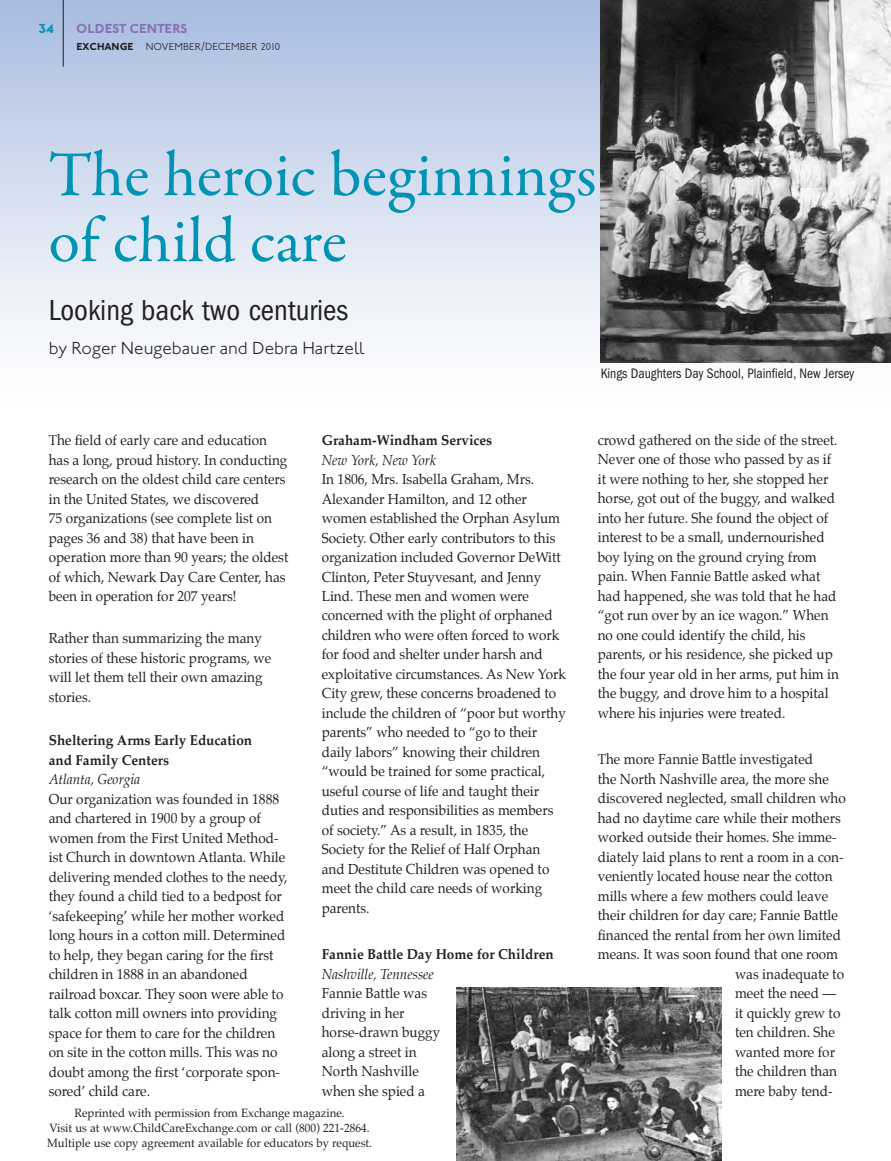
<style>
.page{position:relative;width:891px;height:1161px;background:#fff}
.page>*{position:absolute;margin:0;border:0;box-sizing:border-box;transform-origin:0 0}
.t1{font:64.5px/66px "Garamond Premr Pro";color:#0093b4}
.t2{font:30px "Franklin Got Cd ITC";color:#231f20}
.t3{font:300 18px "Johnston ITC";color:#231f20}
.t4{font:14.25px/19.5px "Palatino";color:#231f20;scale:.95 1}
.t5{font:700 14.25px/19.5px "Palatino";color:#231f20;scale:.95 1}
.t6{font:italic 14.25px "Palatino";color:#231f20;scale:.95 1}
.t7{font:14.25px "Franklin Got Cd ITC";color:#231f20;scale:.95 1}
.t8{font:700 13.5px "Johnston ITC";letter-spacing:-.015em;color:#8972b3}
.t9{font:700 13.5px "Johnston ITC";color:#0093b4}
.t10{font:12px/15px "Palatino";color:#231f20;text-align:center;scale:.95 1}
.t11{font:300 10.5px "Johnston ITC";color:#231f20}
.s1{font-weight:700}
</style>
<div class="page">
<div style="left:0;top:0;width:891px;height:418px;background:linear-gradient(to bottom,#aabde1,#fff)"></div>
<hr style="left:63px;top:0;width:1px;height:67px;background:#231f20">
<img style="left:457px;top:987px;width:265px;height:174px">
<img style="left:601px;top:0;width:290px;height:362px">
<p class="t9" style="left:38px;top:21px;width:17px">34</p>
<p class="t8" style="left:76px;top:21px;width:113px">OLDEST CENTERS</p>
<p class="t11" style="left:76px;top:40px;width:206px"><span class="s1">EXCHANGE</span> NOVEMBER/DECEMBER 2010</p>
<h1 class="t1" style="left:49px;top:143px;width:549px">The heroic beginnings of child care</h1>
<h2 class="t2" style="left:49px;top:293px;width:301px">Looking back two centuries</h2>
<p class="t3" style="left:49px;top:337px;width:318px">by Roger Neugebauer and Debra Hartzell</p>
<p class="t4" style="left:49px;top:431px;width:254px">The field of early care and education has a long, proud history. In conducting research on the oldest child care centers in the United States, we discovered<br>75 organizations (see complete list on pages 36 and 38) that have been in operation more than 90 years; the oldest of which, Newark Day Care Center, has been in operation for 207 years!</p>
<p class="t4" style="left:49px;top:629px;width:236px">Rather than summarizing the many stories of these historic programs, we will let them tell their own amazing stories.</p>
<p class="t5" style="left:49px;top:730px;width:216px">Sheltering Arms Early Education and Family Centers</p>
<p class="t6" style="left:49px;top:768px;width:98px">Atlanta, Georgia</p>
<p class="t4" style="left:49px;top:789px;width:253px">Our organization was founded in 1888 and chartered in 1900 by a group of women from the First United Method&shy;ist Church in downtown Atlanta. While delivering mended clothes to the needy, they found a child tied to a bedpost for ‘safekeeping’ while her mother worked long hours in a cotton mill. Determined to help, they began caring for the first children in 1888 in an abandoned railroad boxcar. They soon were able to talk cotton mill owners into providing space for them to care for the children on site in the cotton mills. This was no doubt among the first ‘corporate spon&shy;sored’ child care.</p>
<p class="t5" style="left:322px;top:430px;width:181px">Graham-Windham Services</p>
<p class="t6" style="left:322px;top:448px;width:122px">New York, New York</p>
<p class="t4" style="left:322px;top:469px;width:259px">In 1806, Mrs. Isabella Graham, Mrs.<br>Alexander Hamilton, and 12 other women established the Orphan Asylum Society. Other early contributors to this organization included Governor DeWitt Clinton, Peter Stuyvesant, and Jenny Lind. These men and women were concerned with the plight of orphaned children who were often forced to work for food and shelter under harsh and exploitative circumstances. As New York City grew, these concerns broadened to include the children of “poor but worthy parents” who needed to “go to their daily labors” knowing their children “would be trained for some practical, useful course of life and taught their duties and responsibilities as members of society.” As a result, in 1835, the Society for the Relief of Half Orphan and Destitute Children was opened to meet the child care needs of working parents.</p>
<p class="t5" style="left:322px;top:944px;width:246px">Fannie Battle Day Home for Children</p>
<p class="t6" style="left:322px;top:963px;width:119px">Nashville, Tennessee</p>
<p class="t4" style="left:322px;top:984px;width:126px">Fannie Battle was driving in her horse-drawn buggy along a street in<br>North Nashville when she spied a</p>
<p class="t10" style="left:47px;top:1107px;width:344px">Reprinted with permission from Exchange magazine.<br>Visit us at www.ChildCareExchange.com or call (800) 221-2864.<br>Multiple use copy agreement available for educators by request.</p>
<p class="t7" style="left:601px;top:365px;width:268px">Kings Daughters Day School, Plainfield, New Jersey</p>
<p class="t4" style="left:598px;top:430px;width:256px">crowd gathered on the side of the street.<br>Never one of those who passed by as if it were nothing to her, she stopped her horse, got out of the buggy, and walked into her future. She found the object of interest to be a small, undernourished boy lying on the ground crying from pain. When Fannie Battle asked what had happened, she was told that he had “got run over by an ice wagon.” When no one could identify the child, his parents, or his residence, she picked up the four year old in her arms, put him in the buggy, and drove him to a hospital where his injuries were treated.</p>
<p class="t4" style="left:598px;top:750px;width:228px">The more Fannie Battle investigated</p>
<p class="t4" style="left:598px;top:769px;width:245px">the North Nashville area, the more she</p>
<p class="t4" style="left:598px;top:789px;width:263px">discovered neglected, small children who</p>
<p class="t4" style="left:598px;top:808px;width:257px">had no daytime care while their mothers</p>
<p class="t4" style="left:598px;top:828px;width:253px">worked outside their homes. She imme-</p>
<p class="t4" style="left:598px;top:847px;width:260px">diately laid plans to rent a room in a con-</p>
<p class="t4" style="left:598px;top:867px;width:249px">veniently located house near the cotton</p>
<p class="t4" style="left:598px;top:886px;width:244px">mills where a few mothers could leave</p>
<p class="t4" style="left:598px;top:906px;width:254px">their children for day care; Fannie Battle</p>
<p class="t4" style="left:598px;top:925px;width:258px">financed the rental from her own limited</p>
<p class="t4" style="left:598px;top:945px;width:255px">means. It was soon found that one room</p>
<p class="t4" style="left:735px;top:964px;width:116px">was inadequate to</p>
<p class="t4" style="left:735px;top:984px;width:108px">meet the need —</p>
<p class="t4" style="left:735px;top:1003px;width:112px">it quickly grew to</p>
<p class="t4" style="left:735px;top:1023px;width:107px">ten children. She</p>
<p class="t4" style="left:735px;top:1042px;width:107px">wanted more for</p>
<p class="t4" style="left:735px;top:1062px;width:109px">the children than</p>
<p class="t4" style="left:735px;top:1081px;width:104px">mere baby tend-</p>
</div>
